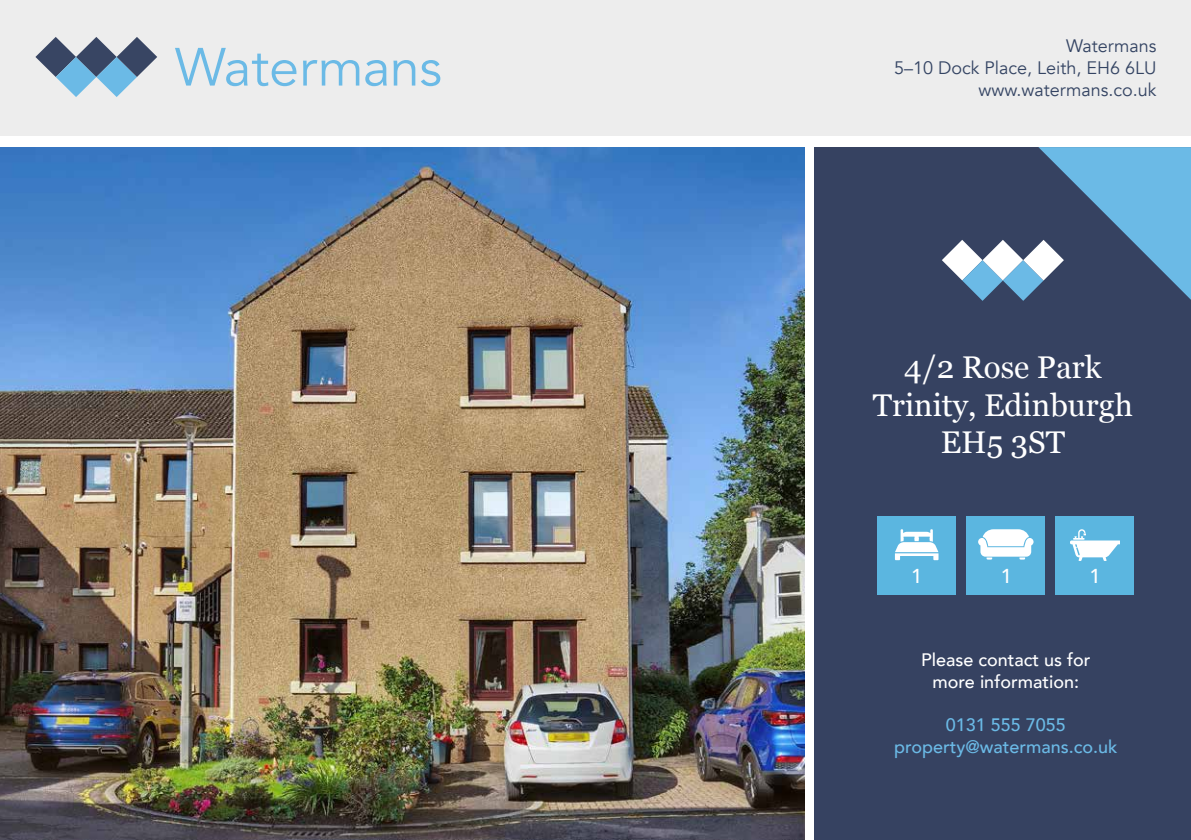
<style>
.page{position:relative;width:1191px;height:840px;background:#fff}
.page>*{position:absolute;margin:0;border:0;box-sizing:border-box;transform-origin:0 0}
.t1{font:31.4px "Georgia";color:#fff}
.Front_page_-_Icon_Text{font:500 20px "Avenir";color:#fff}
.t2{font:18px "Avenir";color:#344463}
.t3{font:500 18px "Avenir";color:#6bbae6}
.t4{font:500 18px/21.6px "Avenir";color:#fff;text-align:center}
</style>
<div class="page">
<div style="left:0;top:0;width:1191px;height:136px;background:#ededed"></div>
<div style="left:814px;top:147px;width:377px;height:692px;background:#364261"></div>
<div style="left:877px;top:515px;width:79px;height:79px;background:#5bb6e0"></div>
<div style="left:966px;top:515px;width:79px;height:79px;background:#5bb6e0"></div>
<div style="left:1055px;top:515px;width:79px;height:79px;background:#5bb6e0"></div>
<svg style="left:978px;top:529px;width:55px;height:30px"></svg>
<svg style="left:1070px;top:529px;width:49px;height:31px"></svg>
<svg style="left:895px;top:529px;width:43px;height:31px"></svg>
<svg style="left:35px;top:37px;width:122px;height:60px"></svg>
<svg style="left:175px;top:48px;width:121px;height:38px"></svg>
<svg style="left:303px;top:60px;width:56px;height:25px"></svg>
<svg style="left:365px;top:60px;width:22px;height:26px"></svg>
<svg style="left:393px;top:60px;width:22px;height:25px"></svg>
<svg style="left:421px;top:60px;width:19px;height:26px"></svg>
<svg style="left:942px;top:147px;width:249px;height:154px"></svg>
<img style="left:0;top:147px;width:804px;height:692px">
<p class="t2" style="left:1066px;top:35px;width:92px">Watermans</p>
<p class="t2" style="left:894px;top:57px;width:264px">5–10 Dock Place, Leith, EH6 6LU</p>
<p class="t2" style="left:978px;top:79px;width:180px">www.watermans.co.uk</p>
<p class="t1" style="left:904px;top:344px;width:199px">4/2 Rose Park</p>
<p class="t1" style="left:872px;top:381px;width:262px">Trinity, Edinburgh</p>
<p class="t1" style="left:940px;top:419px;width:126px">EH5 3ST</p>
<p class="Front_page_-_Icon_Text" style="left:911px;top:558px;width:13px">1</p>
<p class="Front_page_-_Icon_Text" style="left:1001px;top:558px;width:13px">1</p>
<p class="Front_page_-_Icon_Text" style="left:1089px;top:558px;width:13px">1</p>
<p class="t4" style="left:921px;top:647px;width:171px">Please contact us for more information:</p>
<p class="t3" style="left:945px;top:708px;width:122px">0131 555 7055</p>
<p class="t3" style="left:894px;top:730px;width:225px">property@watermans.co.uk</p>
</div>
